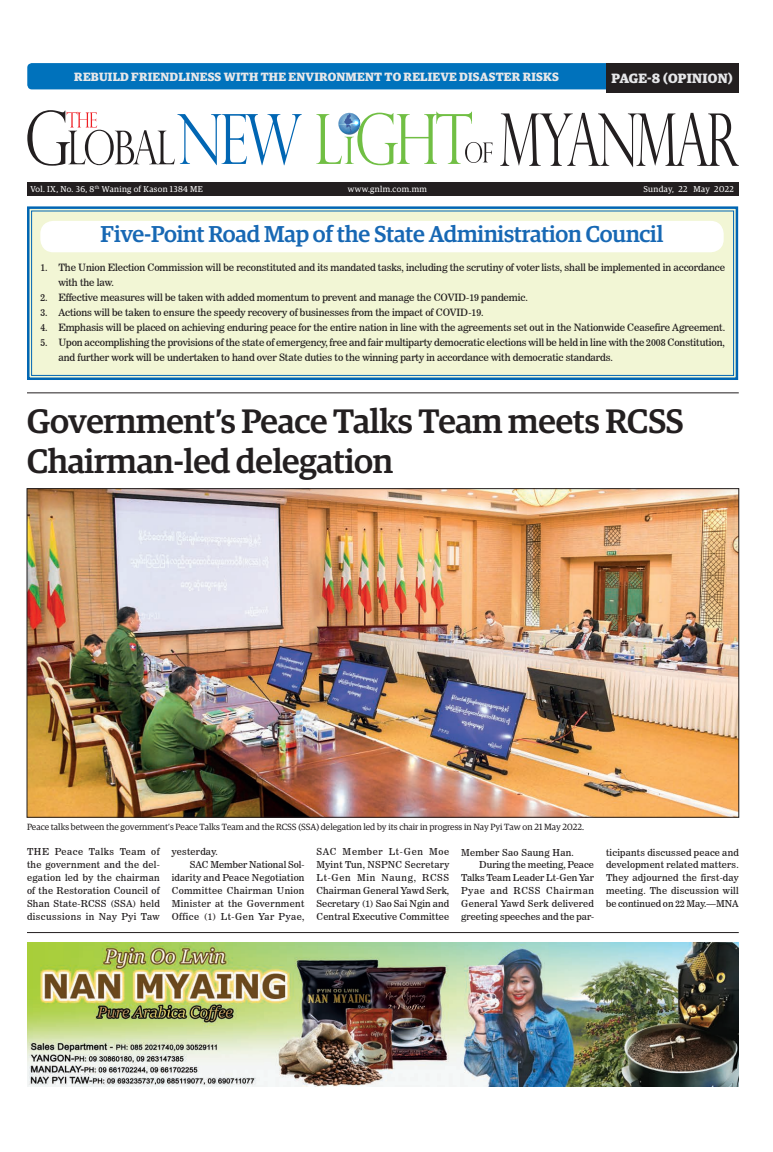
<style>
.page{position:relative;width:773px;height:1152px;background:#fff}
.page>*{position:absolute;margin:0;border:0;box-sizing:border-box;transform-origin:0 0}
.Brief_Head{font:500 34px/40.8px "Guardian Egyp";letter-spacing:-.01em;color:#231f20}
.Brief_Head-2{font:500 23px "Guardian Egyp";letter-spacing:-.01em;color:#1768b4}
.t1{font:700 13.5px "Guardian Egyp";letter-spacing:.02em;color:#e6e7e9}
.t2{font:700 12px "Guardian Egyp";letter-spacing:.02em;color:#e6e7e9}
._2nd_Body{font:10px/15px "News 706 BT Roman C";letter-spacing:-.01em;color:#231f20}
._2nd_Body-2{font:9.5px/12.9px "News 706 BT Roman C";letter-spacing:.025em;color:#231f20;text-align:justify}
.t3{font:9px "Guardian Egyp";color:#231f20}
.t4{font:8.5px "Guardian Egyp";letter-spacing:.04em;color:#fff}
</style>
<div class="page">
<div style="left:27px;top:182px;width:711px;height:14px;background:#231f20"></div>
<svg style="left:27px;top:110px;width:275px;height:56px"></svg>
<svg style="left:500px;top:113px;width:238px;height:54px"></svg>
<svg style="left:316px;top:112px;width:176px;height:53px"></svg>
<svg style="left:27px;top:206px;width:712px;height:174px;background:#e7efd4"></svg>
<div style="left:31px;top:211px;width:703px;height:165px;border:1px solid #0166b3"></div>
<div style="left:41px;top:222px;width:681px;height:29px;background:#fff;border-radius:12px"></div>
<div style="left:40px;top:221px;width:683px;height:31px;border:2px solid #fff;border-radius:12px"></div>
<hr style="left:27px;top:392px;width:711px;height:1px;background:#231f20">
<div style="left:27px;top:63px;width:579px;height:26px;background:#0072bc"></div>
<div style="left:606px;top:63px;width:132px;height:30px;background:#231f20"></div>
<img style="left:27px;top:943px;width:711px;height:144px">
<hr style="left:27px;top:932px;width:711px;height:1px;background:#231f20">
<img style="left:29px;top:491px;width:707px;height:324px">
<p class="t2" style="left:74px;top:68px;width:486px">REBUILD FRIENDLINESS WITH THE ENVIRONMENT TO RELIEVE DISASTER RISKS</p>
<p class="t1" style="left:611px;top:68px;width:123px">PAGE-8 (OPINION)</p>
<p class="t4" style="left:30px;top:183px;width:174px">Vol. IX, No. 36, 8<sup>th</sup> Waning of Kason 1384 ME</p>
<p class="t4" style="left:348px;top:183px;width:81px">www.gnlm.com.mm</p>
<p class="t4" style="left:643px;top:183px;width:92px">Sunday, 22 May 2022</p>
<p class="Brief_Head-2" style="left:101px;top:218px;width:564px">Five-Point Road Map of the State Administration Council</p>
<p class="_2nd_Body" style="left:58px;top:260px;width:668px;text-indent:-18px">1. The Union Election Commission will be reconstituted and its mandated tasks, including the scrutiny of voter lists, shall be implemented in accordance with the law.</p>
<p class="_2nd_Body" style="left:40px;top:290px;width:489px">2. Effective measures will be taken with added momentum to prevent and manage the COVID-19 pandemic.</p>
<p class="_2nd_Body" style="left:40px;top:305px;width:445px">3. Actions will be taken to ensure the speedy recovery of businesses from the impact of COVID-19.</p>
<p class="_2nd_Body" style="left:40px;top:320px;width:686px">4. Emphasis will be placed on achieving enduring peace for the entire nation in line with the agreements set out in the Nationwide Ceasefire Agreement.</p>
<p class="_2nd_Body" style="left:58px;top:335px;width:668px;text-indent:-18px">5. Upon accomplishing the provisions of the state of emergency, free and fair multiparty democratic elections will be held in line with the 2008 Constitution, and further work will be undertaken to hand over State duties to the winning party in accordance with democratic standards.</p>
<p class="Brief_Head" style="left:27px;top:398px;width:658px">Government’s Peace Talks Team meets RCSS<br>Chairman-led delegation</p>
<p class="t3" style="left:27px;top:820px;width:558px">Peace talks between the government’s Peace Talks Team and the RCSS (SSA) delegation led by its chair in progress in Nay Pyi Taw on 21 May 2022.</p>
<p class="_2nd_Body-2" style="left:27px;top:846px;width:134px">THE Peace Talks Team of the government and the del&shy;egation led by the chairman of the Restoration Council of Shan State-RCSS (SSA) held discussions in Nay Pyi Taw</p>
<p class="_2nd_Body-2" style="left:172px;top:846px;width:47px">yesterday.</p>
<p class="_2nd_Body-2" style="left:172px;top:858px;width:134px;text-indent:18px">SAC Member National Sol&shy;idarity and Peace Negotiation Committee Chairman Union Minister at the Government Office (1) Lt-Gen Yar Pyae,</p>
<p class="_2nd_Body-2" style="left:316px;top:846px;width:134px">SAC Member Lt-Gen Moe Myint Tun, NSPNC Secretary Lt-Gen Min Naung, RCSS Chairman General Yawd Serk, Secretary (1) Sao Sai Ngin and Central Executive Committee</p>
<p class="_2nd_Body-2" style="left:461px;top:846px;width:114px">Member Sao Saung Han.</p>
<p class="_2nd_Body-2" style="left:461px;top:858px;width:134px;text-indent:18px">During the meeting, Peace Talks Team Leader Lt-Gen Yar Pyae and RCSS Chairman General Yawd Serk delivered greeting speeches and the par-</p>
<p class="_2nd_Body-2" style="left:606px;top:846px;width:134px">ticipants discussed peace and development related matters.<br>They adjourned the first-day meeting. The discussion will be continued on 22 May.—MNA</p>
</div>
